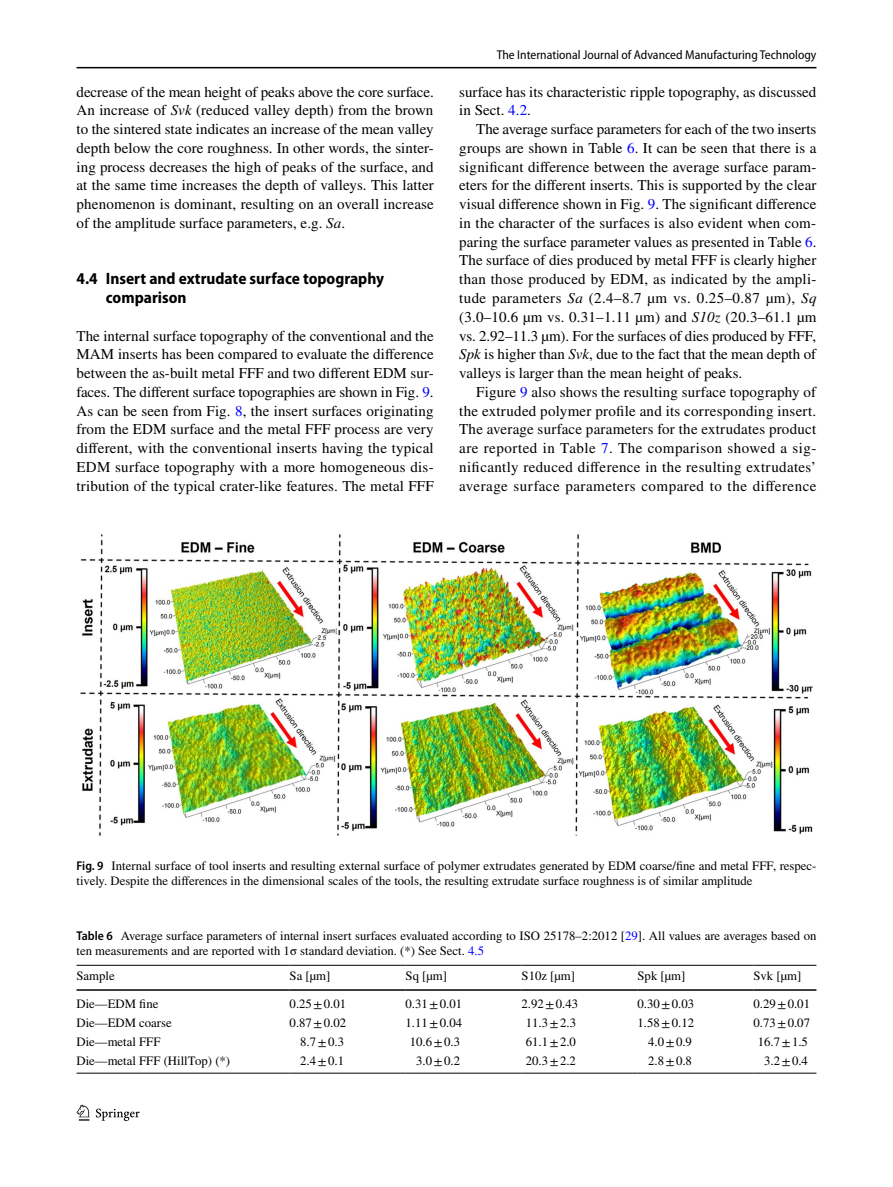
<style>
.page{position:relative;width:893px;height:1187px;background:#fff}
.page>*{position:absolute;margin:0;border:0;box-sizing:border-box;transform-origin:0 0}
.t1{font:700 semi-condensed 16.5px/18.8px "Myriad Pro";color:#000}
.t2{font:15px/18.8px "STIX";letter-spacing:.005em;color:#000;text-align:justify}
.t3{font:12.75px/15px "STIX";color:#000}
.t4{font:semi-condensed 12.75px "Myriad Pro";color:#000}
.s1{font-style:italic}
.s2{color:#00f}
.s3{font-family:"Myriad Pro";font-weight:600;font-stretch:semi-condensed}
</style>
<div class="page">
<hr style="left:77px;top:67px;width:739px;height:1px;background:#000">
<svg style="left:77px;top:1104px;width:12px;height:16px"></svg>
<svg style="left:96px;top:1108px;width:44px;height:12px"></svg>
<img style="left:81px;top:535px;width:731px;height:300px">
<hr style="left:77px;top:964px;width:213px;height:1px;background:#000">
<hr style="left:77px;top:989px;width:213px;height:1px;background:#000">
<hr style="left:290px;top:964px;width:116px;height:1px;background:#000">
<hr style="left:290px;top:989px;width:116px;height:1px;background:#000">
<hr style="left:406px;top:964px;width:116px;height:1px;background:#000">
<hr style="left:406px;top:989px;width:116px;height:1px;background:#000">
<hr style="left:522px;top:964px;width:115px;height:1px;background:#000">
<hr style="left:522px;top:989px;width:115px;height:1px;background:#000">
<hr style="left:637px;top:964px;width:116px;height:1px;background:#000">
<hr style="left:637px;top:989px;width:116px;height:1px;background:#000">
<hr style="left:753px;top:964px;width:63px;height:1px;background:#000">
<hr style="left:753px;top:989px;width:63px;height:1px;background:#000">
<hr style="left:77px;top:1072px;width:213px;height:1px;background:#000">
<hr style="left:290px;top:1072px;width:116px;height:1px;background:#000">
<hr style="left:406px;top:1072px;width:116px;height:1px;background:#000">
<hr style="left:522px;top:1072px;width:115px;height:1px;background:#000">
<hr style="left:637px;top:1072px;width:116px;height:1px;background:#000">
<hr style="left:753px;top:1072px;width:63px;height:1px;background:#000">
<p class="t2" style="left:77px;top:83px;width:359px">decrease of the mean height of peaks above the core surface.<br>An increase of <span class="s1">Svk</span> (reduced valley depth) from the brown to the sintered state indicates an increase of the mean valley depth below the core roughness. In other words, the sinter&shy;ing process decreases the high of peaks of the surface, and at the same time increases the depth of valleys. This latter phenomenon is dominant, resulting on an overall increase of the amplitude surface parameters, e.g. <span class="s1">Sa</span>.</p>
<p class="t1" style="left:106px;top:269px;width:280px;text-indent:-29px">4.4 Insert and extrudate surface topography comparison</p>
<p class="t2" style="left:77px;top:327px;width:359px">The internal surface topography of the conventional and the MAM inserts has been compared to evaluate the difference between the as-built metal FFF and two different EDM sur&shy;faces. The different surface topographies are shown in Fig. <span class="s2">9</span>.<br>As can be seen from Fig. <span class="s2">8</span>, the insert surfaces originating from the EDM surface and the metal FFF process are very different, with the conventional inserts having the typical EDM surface topography with a more homogeneous dis&shy;tribution of the typical crater-like features. The metal FFF</p>
<p class="t4" style="left:497px;top:48px;width:321px">The International Journal of Advanced Manufacturing Technology</p>
<p class="t2" style="left:459px;top:83px;width:359px">surface has its characteristic ripple topography, as discussed in Sect. <span class="s2">4.2</span>.</p>
<p class="t2" style="left:459px;top:121px;width:359px;text-indent:17px">The average surface parameters for each of the two inserts groups are shown in Table <span class="s2">6</span>. It can be seen that there is a significant difference between the average surface param&shy;eters for the different inserts. This is supported by the clear visual difference shown in Fig. <span class="s2">9</span>. The significant difference in the character of the surfaces is also evident when com&shy;paring the surface parameter values as presented in Table <span class="s2">6</span>.<br>The surface of dies produced by metal FFF is clearly higher than those produced by EDM, as indicated by the ampli&shy;tude parameters <span class="s1">Sa</span> (2.4–8.7 µm vs. 0.25–0.87 µm), <span class="s1">Sq </span>(3.0–10.6 µm vs. 0.31–1.11 µm) and <span class="s1">S10z</span> (20.3–61.1 µm vs. 2.92–11.3 µm). For the surfaces of dies produced by FFF, <span class="s1">Spk</span> is higher than <span class="s1">Svk</span>, due to the fact that the mean depth of valleys is larger than the mean height of peaks.</p>
<p class="t2" style="left:459px;top:383px;width:359px;text-indent:17px">Figure <span class="s2">9</span> also shows the resulting surface topography of the extruded polymer profile and its corresponding insert.<br>The average surface parameters for the extrudates product are reported in Table <span class="s2">7</span>. The comparison showed a sig&shy;nificantly reduced difference in the resulting extrudates’ average surface parameters compared to the difference</p>
<p class="t3" style="left:77px;top:859px;width:741px"><span class="s3">Fig. 9</span> Internal surface of tool inserts and resulting external surface of polymer extrudates generated by EDM coarse/fine and metal FFF, respec&shy;tively. Despite the differences in the dimensional scales of the tools, the resulting extrudate surface roughness is of similar amplitude</p>
<p class="t3" style="left:77px;top:928px;width:741px"><span class="s3">Table 6</span> Average surface parameters of internal insert surfaces evaluated according to ISO 25178–2:2012 [<span class="s2">29</span>]. All values are averages based on ten measurements and are reported with 1σ standard deviation. (*) See Sect. <span class="s2">4.5</span></p>
<p class="t3" style="left:77px;top:969px;width:40px">Sample</p>
<p class="t3" style="left:290px;top:969px;width:42px">Sa [µm]</p>
<p class="t3" style="left:406px;top:969px;width:43px">Sq [µm]</p>
<p class="t3" style="left:522px;top:969px;width:55px">S10z [µm]</p>
<p class="t3" style="left:637px;top:969px;width:49px">Spk [µm]</p>
<p class="t3" style="left:753px;top:969px;width:49px">Svk [µm]</p>
<p class="t3" style="left:77px;top:997px;width:83px">Die—EDM fine</p>
<p class="t3" style="left:290px;top:997px;width:58px">0.25±0.01</p>
<p class="t3" style="left:406px;top:997px;width:58px">0.31±0.01</p>
<p class="t3" style="left:522px;top:997px;width:58px">2.92±0.43</p>
<p class="t3" style="left:637px;top:997px;width:58px">0.30±0.03</p>
<p class="t3" style="left:753px;top:997px;width:58px">0.29±0.01</p>
<p class="t3" style="left:77px;top:1016px;width:97px">Die—EDM coarse</p>
<p class="t3" style="left:290px;top:1016px;width:58px">0.87±0.02</p>
<p class="t3" style="left:406px;top:1016px;width:58px">1.11±0.04</p>
<p class="t3" style="left:526px;top:1016px;width:52px">11.3±2.3</p>
<p class="t3" style="left:637px;top:1016px;width:58px">1.58±0.12</p>
<p class="t3" style="left:753px;top:1016px;width:58px">0.73±0.07</p>
<p class="t3" style="left:77px;top:1034px;width:85px">Die—metal FFF</p>
<p class="t3" style="left:300px;top:1034px;width:45px">8.7±0.3</p>
<p class="t3" style="left:410px;top:1034px;width:52px">10.6±0.3</p>
<p class="t3" style="left:526px;top:1034px;width:52px">61.1±2.0</p>
<p class="t3" style="left:648px;top:1034px;width:45px">4.0±0.9</p>
<p class="t3" style="left:758px;top:1034px;width:52px">16.7±1.5</p>
<p class="t3" style="left:77px;top:1053px;width:155px">Die—metal FFF (HillTop) (*)</p>
<p class="t3" style="left:300px;top:1053px;width:45px">2.4±0.1</p>
<p class="t3" style="left:416px;top:1053px;width:45px">3.0±0.2</p>
<p class="t3" style="left:526px;top:1053px;width:52px">20.3±2.2</p>
<p class="t3" style="left:648px;top:1053px;width:45px">2.8±0.8</p>
<p class="t3" style="left:764px;top:1053px;width:45px">3.2±0.4</p>
</div>
